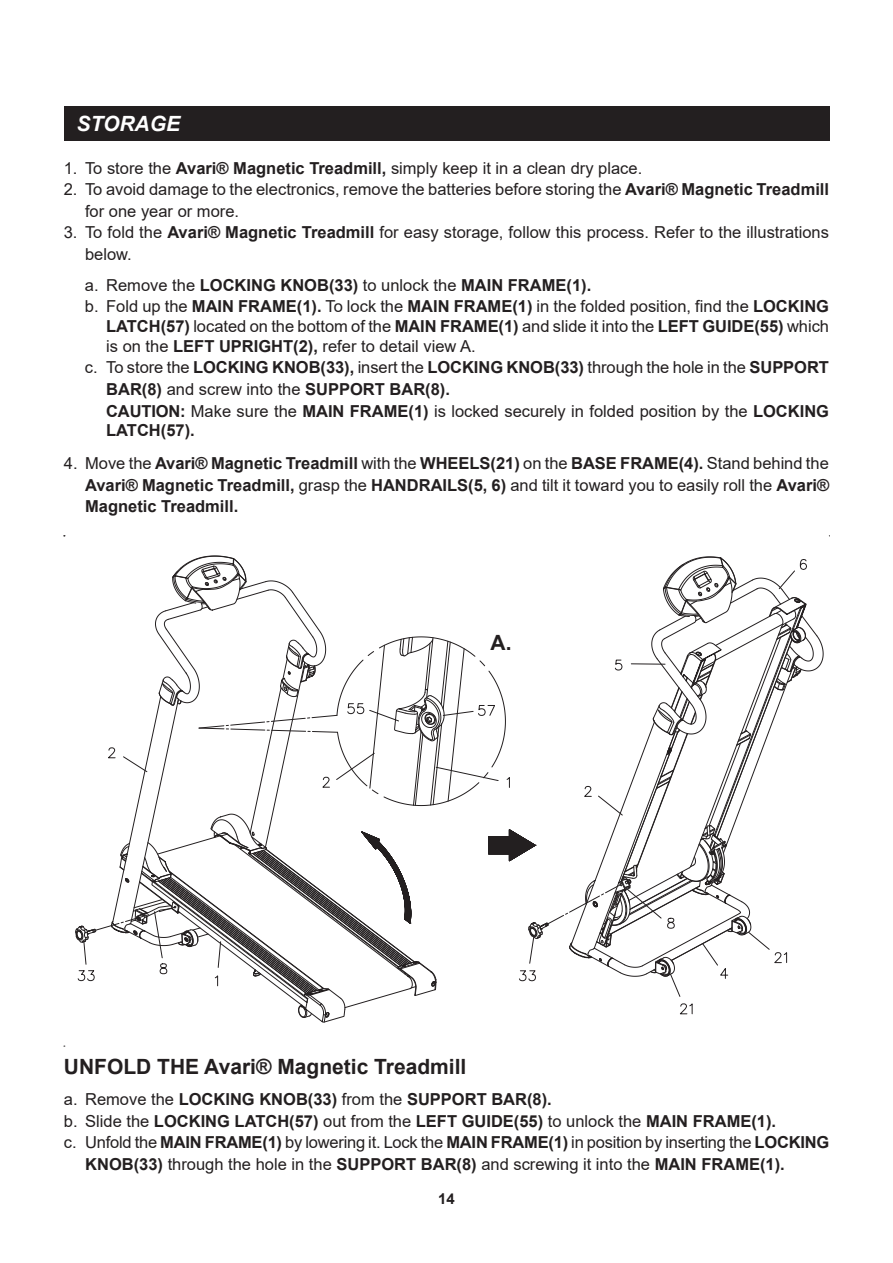
<style>
.page{position:relative;width:893px;height:1263px;background:#fff}
.page>*{position:absolute;margin:0;border:0;box-sizing:border-box;transform-origin:0 0}
.t1{font:700 21px "Arial";color:#231f20}
.t2{font:italic 700 21px "Arial";color:#fff}
.t3{font:16.5px/21.6px "Arial";color:#231f20}
.t4{font:700 16.5px/21.6px "Arial";color:#231f20;text-align:justify}
.t5{font:700 15px "Arial";color:#231f20}
.s1{font-weight:700}
.s2{font-weight:400}
</style>
<div class="page">
<div style="left:64px;top:106px;width:765px;height:34px;background:#231f20"></div>
<svg style="left:75px;top:555px;width:748px;height:468px"></svg>
<hr style="left:631px;top:663px;width:34px;height:1px;background:#231f20">
<p class="t2" style="left:77px;top:109px;width:105px">STORAGE</p>
<p class="t3" style="left:64px;top:157px;width:580px">1. To store the <span class="s1">Avari® Magnetic Treadmill,</span> simply keep it in a clean dry place.</p>
<p class="t3" style="left:85px;top:178px;width:745px;text-indent:-21px">2. To avoid damage to the electronics, remove the batteries before storing the <span class="s1">Avari® Magnetic Treadmill </span>for one year or more.</p>
<p class="t3" style="left:85px;top:222px;width:745px;text-indent:-21px">3. To fold the <span class="s1">Avari® Magnetic Treadmill</span> for easy storage, follow this process. Refer to the illustrations below.</p>
<p class="t3" style="left:85px;top:274px;width:746px">a. Remove the <span class="s1">LOCKING KNOB(33)</span> to unlock the <span class="s1">MAIN FRAME(1).<br></span>b. Fold up the <span class="s1">MAIN FRAME(1).</span> To lock the <span class="s1">MAIN FRAME(1)</span> in the folded position, find the <span class="s1">LOCKING</span></p>
<p class="t3" style="left:106px;top:316px;width:724px;line-height:19.8px"><span class="s1">LATCH(57)</span> located on the bottom of the <span class="s1">MAIN FRAME(1)</span> and slide it into the <span class="s1">LEFT GUIDE(55)</span> which is on the <span class="s1">LEFT UPRIGHT(2),</span> refer to detail view A.</p>
<p class="t3" style="left:106px;top:357px;width:724px;text-indent:-21px">c. To store the <span class="s1">LOCKING KNOB(33),</span> insert the <span class="s1">LOCKING KNOB(33)</span> through the hole in the <span class="s1">SUPPORT<br>BAR(8)</span> and screw into the <span class="s1">SUPPORT BAR(8).<br>CAUTION:</span> Make sure the <span class="s1">MAIN FRAME(1)</span> is locked securely in folded position by the <span class="s1">LOCKING</span></p>
<p class="t4" style="left:106px;top:420px;width:90px">LATCH(57).</p>
<p class="t4" style="left:85px;top:453px;width:746px;text-indent:-21px"><span class="s2">4. Move the</span> Avari® Magnetic Treadmill <span class="s2">with the</span> WHEELS(21) <span class="s2">on the</span> BASE FRAME(4). <span class="s2">Stand behind the </span>Avari® Magnetic Treadmill, <span class="s2">grasp the</span> HANDRAILS(5, 6) <span class="s2">and tilt it toward you to easily roll the</span> Avari® Magnetic Treadmill.</p>
<p class="t1" style="left:490px;top:627px;width:22px">A.</p>
<p class="t1" style="left:64px;top:1052px;width:404px">UNFOLD THE Avari® Magnetic Treadmill</p>
<p class="t4" style="left:64px;top:1088px;width:489px"><span class="s2">a. Remove the</span> LOCKING KNOB(33) <span class="s2">from the</span> SUPPORT BAR(8).</p>
<p class="t4" style="left:64px;top:1110px;width:714px"><span class="s2">b. Slide the</span> LOCKING LATCH(57) <span class="s2">out from the</span> LEFT GUIDE(55) <span class="s2">to unlock the</span> MAIN FRAME(1).</p>
<p class="t3" style="left:64px;top:1131px;width:767px">c. Unfold the <span class="s1">MAIN FRAME(1)</span> by lowering it. Lock the <span class="s1">MAIN FRAME(1)</span> in position by inserting the <span class="s1">LOCKING</span></p>
<p class="t3" style="left:85px;top:1153px;width:701px"><span class="s1">KNOB(33)</span> through the hole in the <span class="s1">SUPPORT BAR(8)</span> and screwing it into the <span class="s1">MAIN FRAME(1).</span></p>
<p class="t5" style="left:438px;top:1188px;width:18px">14</p>
</div>
